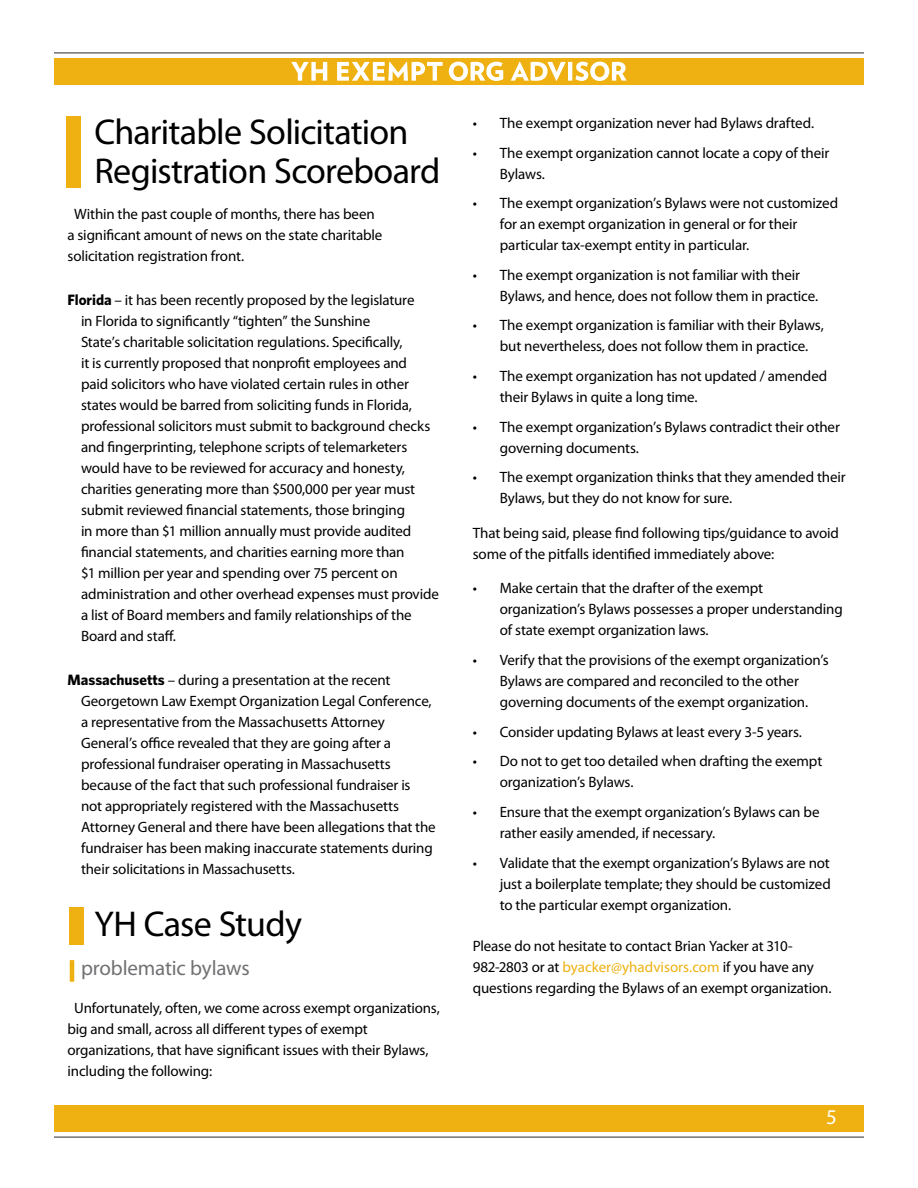
<style>
.page{position:relative;width:918px;height:1188px;background:#fff}
.page>*{position:absolute;margin:0;border:0;box-sizing:border-box;transform-origin:0 0}
.t1{font:36px/39px "Myriad Pro";letter-spacing:-.02em;color:#000}
.t2{font:21px "Myriad Pro";letter-spacing:-.01em;color:#717073}
.t3{font:21px "Myriad Pro";color:#fff}
.t4{font:15px/21px "Myriad Pro";letter-spacing:-.01em;color:#000}
.s1{font-family:"Whitney HTF";font-weight:700}
.s2{color:#eeb111}
</style>
<div class="page">
<div style="left:54px;top:58px;width:810px;height:27px;background:#eeb111"></div>
<svg style="left:291px;top:62px;width:336px;height:19px"></svg>
<hr style="left:54px;top:52px;width:810px;height:2px;background:#717073">
<div style="left:54px;top:1105px;width:810px;height:27px;background:#eeb111"></div>
<hr style="left:54px;top:1136px;width:810px;height:2px;background:#717073">
<div style="left:67px;top:116px;width:14px;height:72px;background:#eeb111"></div>
<hr style="left:70px;top:960px;width:4px;height:22px;background:#eeb111">
<div style="left:70px;top:907px;width:14px;height:38px;background:#eeb111"></div>
<h1 class="t1" style="left:94px;top:112px;width:347px">Charitable Solicitation<br>Registration Scoreboard</h1>
<p class="t4" style="left:68px;top:203px;width:316px;text-indent:7px">Within the past couple of months, there has been a significant amount of news on the state charitable solicitation registration front.</p>
<p class="t4" style="left:81px;top:289px;width:360px;text-indent:-14px"><span class="s1">Florida</span> – it has been recently proposed by the legislature<br>in Florida to significantly “tighten” the Sunshine<br>State’s charitable solicitation regulations. Specifically,<br>it is currently proposed that nonprofit employees and<br>paid solicitors who have violated certain rules in other states would be barred from soliciting funds in Florida, professional solicitors must submit to background checks and fingerprinting, telephone scripts of telemarketers would have to be reviewed for accuracy and honesty, charities generating more than $500,000 per year must submit reviewed financial statements, those bringing<br>in more than $1 million annually must provide audited financial statements, and charities earning more than<br>$1 million per year and spending over 75 percent on administration and other overhead expenses must provide a list of Board members and family relationships of the Board and staff.</p>
<p class="t4" style="left:81px;top:669px;width:356px;text-indent:-14px"><span class="s1">Massachusetts</span> – during a presentation at the recent Georgetown Law Exempt Organization Legal Conference, a representative from the Massachusetts Attorney General’s office revealed that they are going after a professional fundraiser operating in Massachusetts because of the fact that such professional fundraiser is<br>not appropriately registered with the Massachusetts Attorney General and there have been allegations that the fundraiser has been making inaccurate statements during their solicitations in Massachusetts.</p>
<h1 class="t1" style="left:94px;top:904px;width:209px">YH Case Study</h1>
<h2 class="t2" style="left:81px;top:955px;width:170px">problematic bylaws</h2>
<p class="t4" style="left:68px;top:997px;width:374px;text-indent:7px">Unfortunately, often, we come across exempt organizations, big and small, across all different types of exempt organizations, that have significant issues with their Bylaws, including the following:</p>
<p class="t4" style="left:473px;top:112px;width:343px">• The exempt organization never had Bylaws drafted.</p>
<p class="t4" style="left:500px;top:142px;width:331px;text-indent:-27px">• The exempt organization cannot locate a copy of their<br>Bylaws.</p>
<p class="t4" style="left:500px;top:192px;width:340px;text-indent:-27px">• The exempt organization’s Bylaws were not customized for an exempt organization in general or for their particular tax-exempt entity in particular.</p>
<p class="t4" style="left:500px;top:264px;width:320px;text-indent:-27px">• The exempt organization is not familiar with their<br>Bylaws, and hence, does not follow them in practice.</p>
<p class="t4" style="left:500px;top:315px;width:326px;text-indent:-27px">• The exempt organization is familiar with their Bylaws, but nevertheless, does not follow them in practice.</p>
<p class="t4" style="left:500px;top:365px;width:329px;text-indent:-27px">• The exempt organization has not updated / amended their Bylaws in quite a long time.</p>
<p class="t4" style="left:500px;top:416px;width:342px;text-indent:-27px">• The exempt organization’s Bylaws contradict their other governing documents.</p>
<p class="t4" style="left:500px;top:467px;width:347px;text-indent:-27px">• The exempt organization thinks that they amended their<br>Bylaws, but they do not know for sure.</p>
<p class="t4" style="left:473px;top:522px;width:368px">That being said, please find following tips/guidance to avoid some of the pitfalls identified immediately above:</p>
<p class="t4" style="left:500px;top:578px;width:344px;text-indent:-27px">• Make certain that the drafter of the exempt organization’s Bylaws possesses a proper understanding of state exempt organization laws.</p>
<p class="t4" style="left:473px;top:649px;width:358px;text-align:center">• Verify that the provisions of the exempt organization’s<br>Bylaws are compared and reconciled to the other governing documents of the exempt organization.</p>
<p class="t4" style="left:473px;top:721px;width:331px">• Consider updating Bylaws at least every 3-5 years.</p>
<p class="t4" style="left:500px;top:751px;width:324px;text-indent:-27px">• Do not to get too detailed when drafting the exempt organization’s Bylaws.</p>
<p class="t4" style="left:500px;top:801px;width:321px;text-indent:-27px">• Ensure that the exempt organization’s Bylaws can be rather easily amended, if necessary.</p>
<p class="t4" style="left:500px;top:852px;width:332px;text-align:justify;text-indent:-27px">• Validate that the exempt organization’s Bylaws are not just a boilerplate template; they should be customized to the particular exempt organization.</p>
<p class="t4" style="left:473px;top:935px;width:360px">Please do not hesitate to contact Brian Yacker at 310-<br>982-2803 or at <span class="s2">byacker@yhadvisors.com</span> if you have any questions regarding the Bylaws of an exempt organization.</p>
<h2 class="t3" style="left:826px;top:1104px;width:12px">5</h2>
</div>
